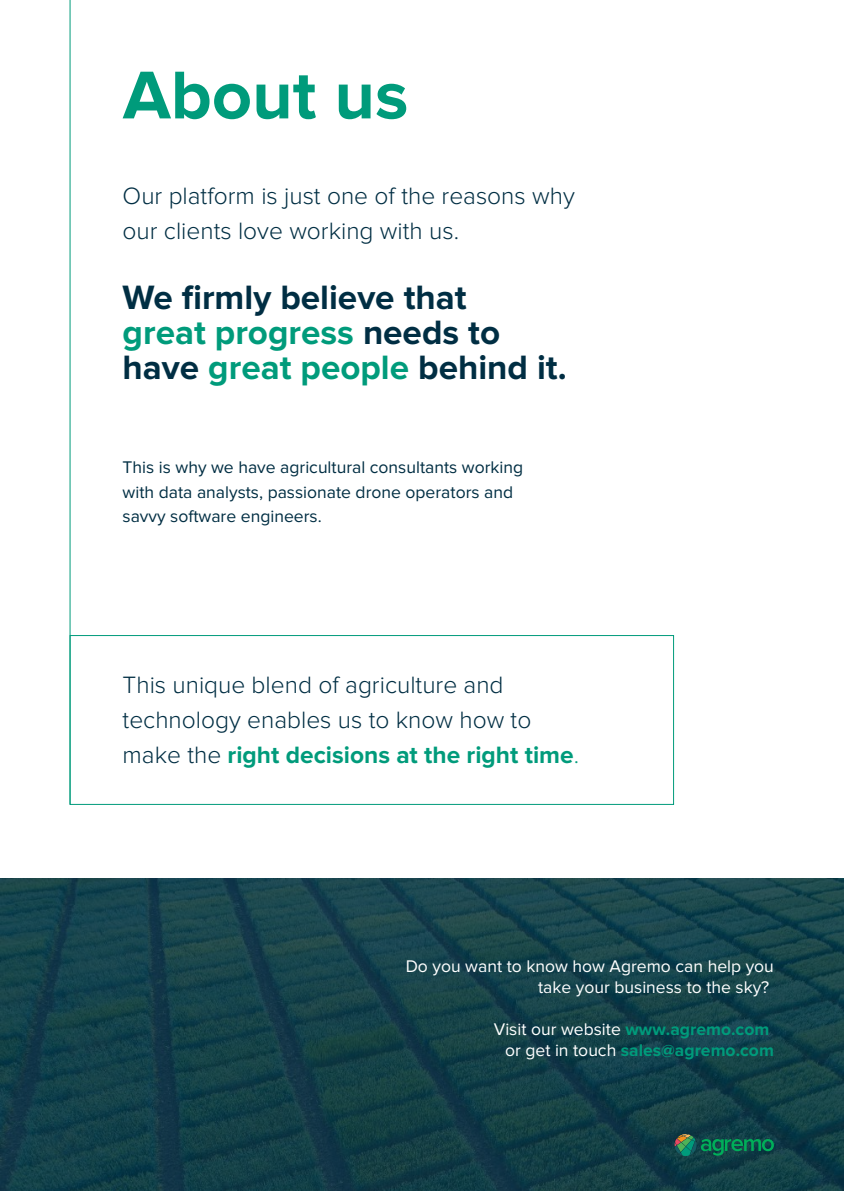
<style>
.page{position:relative;width:844px;height:1191px;background:#fff}
.page>*{position:absolute;margin:0;border:0;box-sizing:border-box;transform-origin:0 0}
.t1{font:700 70px "Proxima Nova";color:#009b7b}
.t2{font:700 35px/35px "Proxima Nova";color:#002e43}
.t3{font:300 24.5px/35px "Proxima Nova";color:#002e43}
.t4{font:17.5px/24.5px "Proxima Nova";color:#002e43}
.t5{font:17.5px/21px "Proxima Nova";color:#fff;text-align:right}
.t6{font:700 17.5px/21px "Proxima Nova";color:#009b7b;text-align:right}
.s1{color:#009b7b}
.s2{font-weight:700;color:#009b7b}
.s3{font-weight:400;color:#fff}
</style>
<div class="page">
<svg style="left:0;top:878px;width:843px;height:313px;background:#144049"></svg>
<svg style="left:69px;top:634px;width:605px;height:171px"></svg>
<hr style="left:70px;top:0;width:1px;height:804px;background:#009b7b">
<svg style="left:674px;top:1133px;width:99px;height:23px;background:#16614d"></svg>
<h1 class="t1" style="left:123px;top:63px;width:287px">About us</h1>
<p class="t3" style="left:122px;top:179px;width:453px">Our platform is just one of the reasons why our clients love working with us.</p>
<h2 class="t2" style="left:122px;top:281px;width:445px">We firmly believe that<br><span class="s1">great progress</span> needs to have <span class="s1">great people</span> behind it.</h2>
<p class="t4" style="left:122px;top:456px;width:402px">This is why we have agricultural consultants working with data analysts, passionate drone operators and savvy software engineers.</p>
<p class="t3" style="left:122px;top:668px;width:458px">This unique blend of agriculture and technology enables us to know how to make the <span class="s2">right decisions at the right time</span><span class="s1">.</span></p>
<p class="t5" style="left:405px;top:956px;width:369px">Do you want to know how Agremo can help you take your business to the sky?</p>
<p class="t6" style="left:493px;top:1019px;width:281px"><span class="s3">Visit our website</span> www.agremo.com <span class="s3">or get in touch</span> sales@agremo.com</p>
</div>
